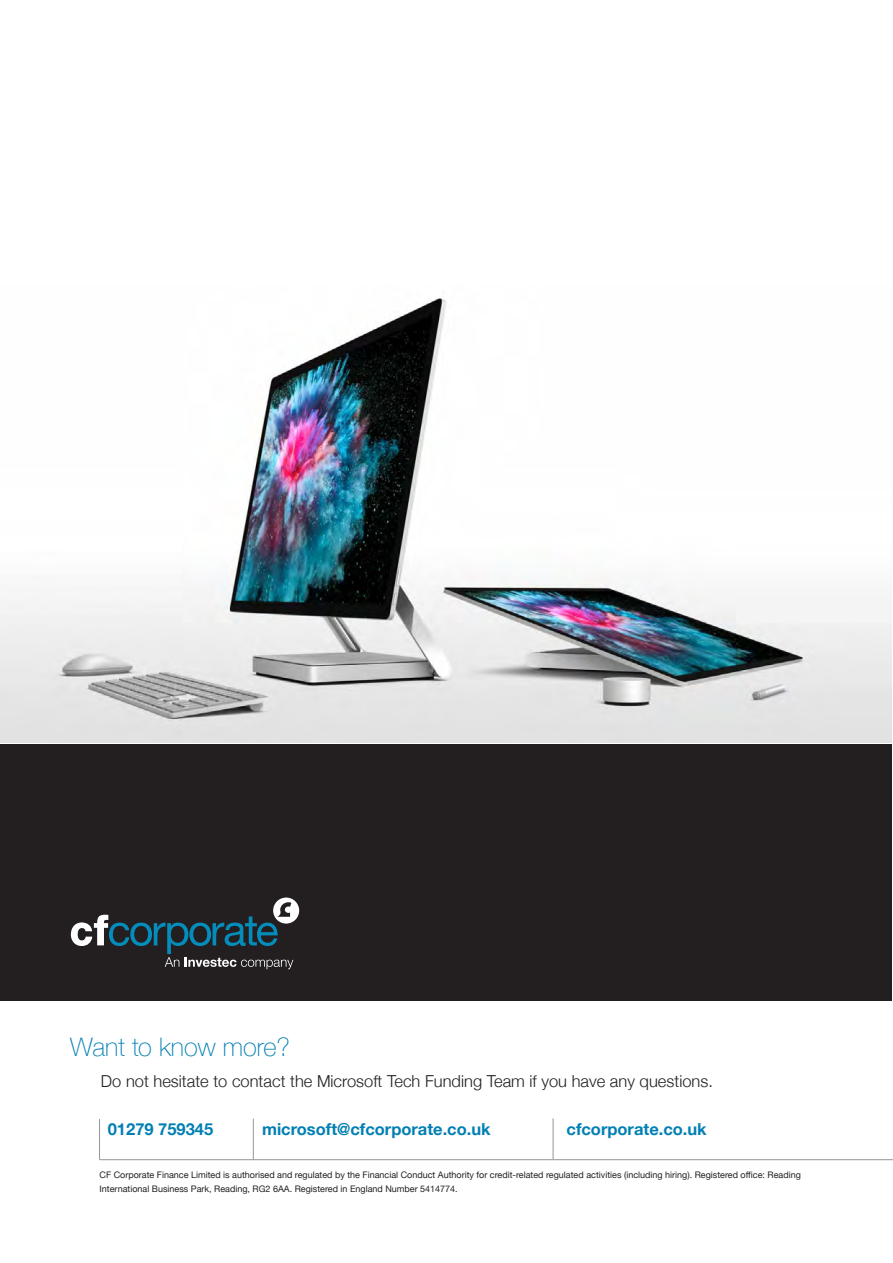
<style>
.page{position:relative;width:893px;height:1263px;background:#fff}
.page>*{position:absolute;margin:0;border:0;box-sizing:border-box;transform-origin:0 0}
.t1{font:100 25.5px "Helvetica Neue";color:#007fb3}
.t2{font:300 16.5px "Helvetica Neue";color:#231f20}
.t3{font:700 16.5px "Helvetica Neue";color:#007fb3}
.t4{font:9px/13.5px "Helvetica Neue";color:#231f20}
</style>
<div class="page">
<img style="left:0;top:298px;width:891px;height:445px">
<div style="left:0;top:744px;width:892px;height:257px;background:#231f20"></div>
<hr style="left:99px;top:1119px;width:1px;height:41px;background:#939598">
<hr style="left:253px;top:1119px;width:1px;height:41px;background:#939598">
<hr style="left:553px;top:1118px;width:1px;height:41px;background:#939598">
<hr style="left:100px;top:1159px;width:793px;height:1px;background:#939598">
<svg style="left:71px;top:897px;width:228px;height:72px"></svg>
<p class="t1" style="left:70px;top:1031px;width:221px">Want to know more?</p>
<p class="t2" style="left:101px;top:1071px;width:614px">Do not hesitate to contact the Microsoft Tech Funding Team if you have any questions.</p>
<p class="t3" style="left:108px;top:1119px;width:107px">01279 759345</p>
<p class="t3" style="left:262px;top:1119px;width:230px">microsoft@cfcorporate.co.uk</p>
<p class="t3" style="left:566px;top:1119px;width:142px">cfcorporate.co.uk</p>
<p class="t4" style="left:100px;top:1168px;width:703px">CF Corporate Finance Limited is authorised and regulated by the Financial Conduct Authority for credit-related regulated activities (including hiring). Registered office: Reading<br>International Business Park, Reading, RG2 6AA. Registered in England Number 5414774.</p>
</div>
